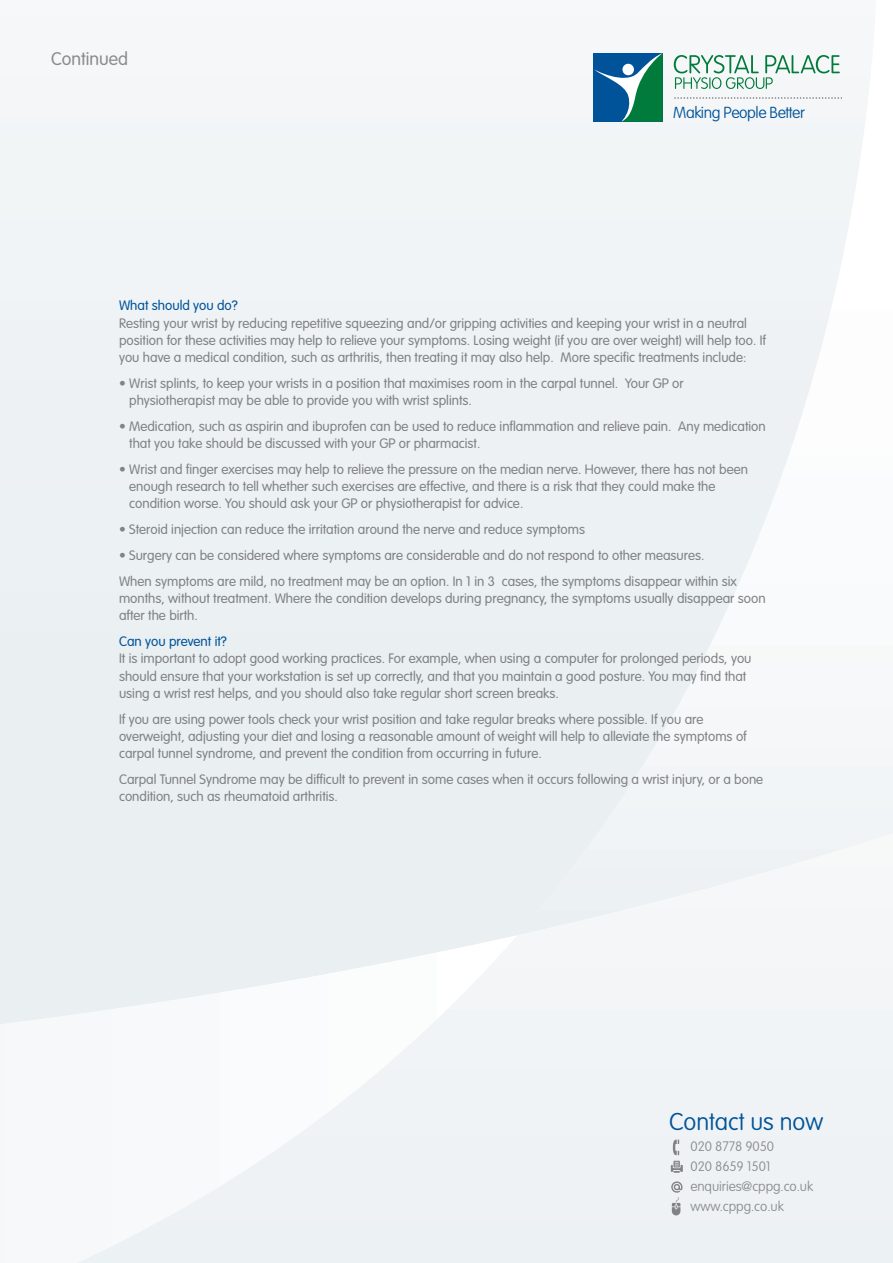
<style>
.page{position:relative;width:893px;height:1263px;background:#fff}
.page>*{position:absolute;margin:0;border:0;box-sizing:border-box;transform-origin:0 0}
.t1{font:100 24px "VAG Rounded";color:#005399}
.t2{font:300 18px "VAG Rounded";color:#8a8c8e}
.t3{font:100 15.75px "VAG Rounded";letter-spacing:-.025em;color:#005399}
.t4{font:300 13.5px/17.2px "VAG Rounded";color:#808285}
.t5{font:100 13.5px/20.2px "VAG Rounded";letter-spacing:-.005em;color:#8a8c8e}
.t6{font:300 13.5px "VAG Rounded";color:#005399}
</style>
<div class="page">
<div style="left:0;top:52px;width:870px;height:883px;background:#eef2f5"></div>
<div style="left:0;top:935px;width:55px;height:89px;background:#eaeff1"></div>
<div style="left:55px;top:666px;width:838px;height:597px;background:#eff2f4"></div>
<svg style="left:594px;top:53px;width:69px;height:68px;background:#207686"></svg>
<div style="left:622px;top:64px;width:12px;height:11px;background:#fff;border-radius:50%"></div>
<svg style="left:674px;top:97px;width:168px;height:2px"></svg>
<svg style="left:674px;top:55px;width:166px;height:34px"></svg>
<svg style="left:673px;top:1139px;width:6px;height:16px"></svg>
<svg style="left:671px;top:1181px;width:11px;height:34px"></svg>
<svg style="left:671px;top:1161px;width:12px;height:12px"></svg>
<h2 class="t2" style="left:51px;top:51px;width:79px">Continued</h2>
<p class="t3" style="left:673px;top:106px;width:133px">Making People Better</p>
<p class="t6" style="left:119px;top:300px;width:120px">What should you do?</p>
<p class="t4" style="left:119px;top:315px;width:648px">Resting your wrist by reducing repetitive squeezing and/or gripping activities and keeping your wrist in a neutral position for these activities may help to relieve your symptoms. Losing weight (if you are over weight) will help too. If you have a medical condition, such as arthritis, then treating it may also help. More specific treatments include:</p>
<p class="t4" style="left:129px;top:376px;width:556px;text-indent:-10px">• Wrist splints, to keep your wrists in a position that maximises room in the carpal tunnel. Your GP or physiotherapist may be able to provide you with wrist splints.</p>
<p class="t4" style="left:129px;top:419px;width:638px;text-indent:-10px">• Medication, such as aspirin and ibuprofen can be used to reduce inflammation and relieve pain. Any medication that you take should be discussed with your GP or pharmacist.</p>
<p class="t4" style="left:129px;top:462px;width:620px;text-indent:-10px">• Wrist and finger exercises may help to relieve the pressure on the median nerve. However, there has not been enough research to tell whether such exercises are effective, and there is a risk that they could make the condition worse. You should ask your GP or physiotherapist for advice.</p>
<p class="t4" style="left:119px;top:522px;width:468px">• Steroid injection can reduce the irritation around the nerve and reduce symptoms</p>
<p class="t4" style="left:119px;top:543px;width:619px;line-height:25.8px">• Surgery can be considered where symptoms are considerable and do not respond to other measures.<br>When symptoms are mild, no treatment may be an option. In 1 in 3 cases, the symptoms disappear within six</p>
<p class="t4" style="left:119px;top:591px;width:648px">months, without treatment. Where the condition develops during pregnancy, the symptoms usually disappear soon after the birth.</p>
<p class="t6" style="left:119px;top:636px;width:109px">Can you prevent it?</p>
<p class="t4" style="left:119px;top:651px;width:634px">It is important to adopt good working practices. For example, when using a computer for prolonged periods, you should ensure that your workstation is set up correctly, and that you maintain a good posture. You may find that using a wrist rest helps, and you should also take regular short screen breaks.</p>
<p class="t4" style="left:119px;top:711px;width:629px">If you are using power tools check your wrist position and take regular breaks where possible. If you are overweight, adjusting your diet and losing a reasonable amount of weight will help to alleviate the symptoms of carpal tunnel syndrome, and prevent the condition from occurring in future.</p>
<p class="t4" style="left:119px;top:771px;width:646px">Carpal Tunnel Syndrome may be difficult to prevent in some cases when it occurs following a wrist injury, or a bone condition, such as rheumatoid arthritis.</p>
<h1 class="t1" style="left:669px;top:1112px;width:155px">Contact us now</h1>
<p class="t5" style="left:690px;top:1137px;width:124px">020 8778 9050<br>020 8659 1501 enquiries@cppg.co.uk www.cppg.co.uk</p>
</div>
